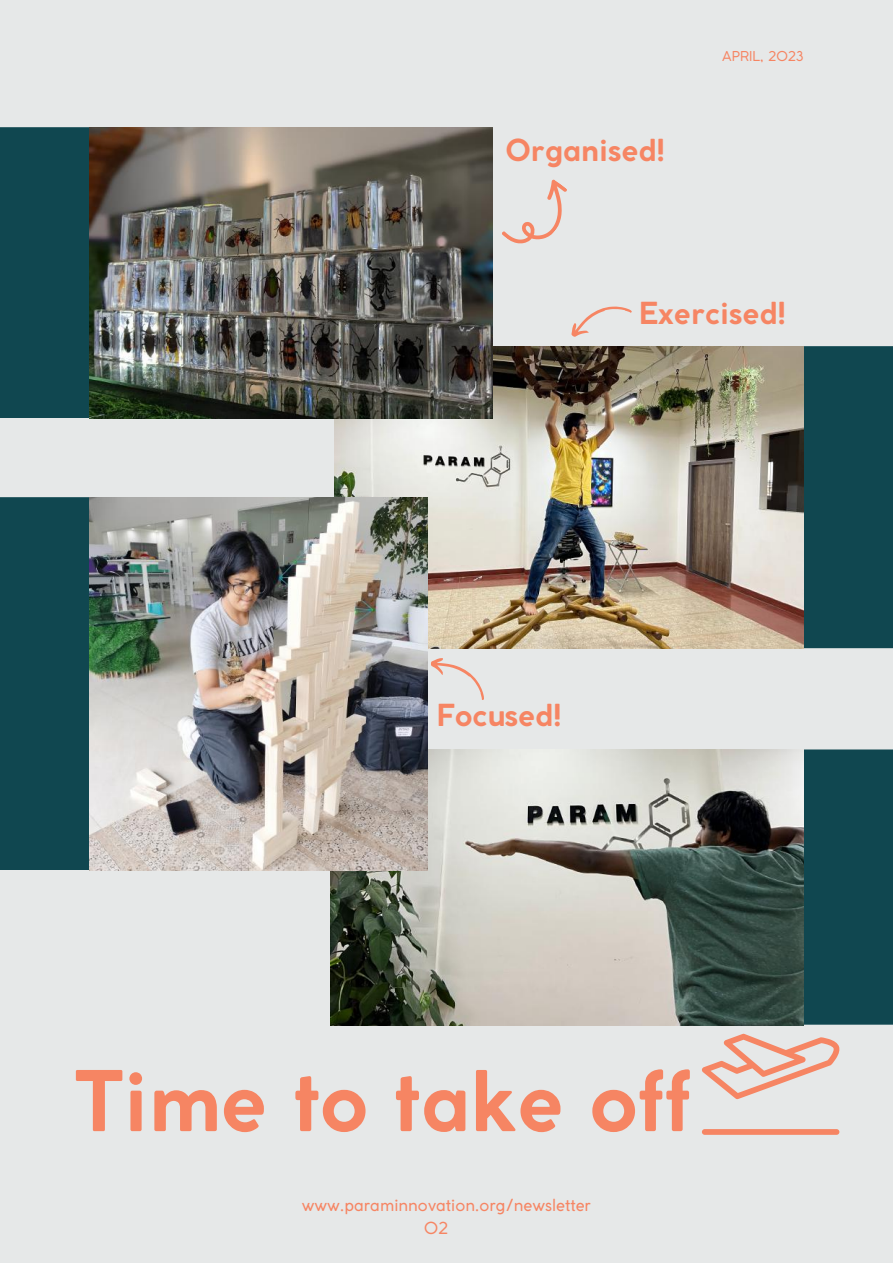
<style>
.page{position:relative;width:893px;height:1264px;background:#fff}
.page>*{position:absolute;margin:0;border:0;box-sizing:border-box;transform-origin:0 0}
.t1{font:700 82.5px "Coco Gothic";color:#f68563}
.t2{font:700 30px "Coco Gothic";color:#f68563}
.t3{font:16.5px "Coco Gothic";color:#f68563}
.t4{font:13.5px "Coco Gothic";color:#f68563}
</style>
<div class="page">
<div style="left:0;top:0;width:892px;height:1262px;background:#e6e8e8"></div>
<div style="left:0;top:127px;width:89px;height:291px;background:#104750"></div>
<div style="left:0;top:497px;width:89px;height:372px;background:#104750"></div>
<div style="left:533px;top:346px;width:359px;height:302px;background:#104750"></div>
<div style="left:580px;top:749px;width:312px;height:275px;background:#104750"></div>
<img style="left:334px;top:346px;width:469px;height:302px">
<img style="left:331px;top:749px;width:472px;height:276px">
<img style="left:89px;top:497px;width:339px;height:373px">
<div style="left:701px;top:1129px;width:138px;height:5px;background:#f68563;border-radius:3px"></div>
<svg style="left:702px;top:1033px;width:138px;height:66px"></svg>
<svg style="left:502px;top:179px;width:65px;height:65px"></svg>
<svg style="left:571px;top:306px;width:61px;height:31px"></svg>
<svg style="left:427px;top:652px;width:57px;height:49px"></svg>
<img style="left:89px;top:127px;width:403px;height:291px">
<h2 class="t2" style="left:505px;top:138px;width:161px">Organised!</h2>
<p class="t4" style="left:722px;top:51px;width:83px">APRIL, 2023</p>
<h2 class="t2" style="left:638px;top:302px;width:149px">Exercised!</h2>
<h2 class="t2" style="left:436px;top:703px;width:127px">Focused!</h2>
<h1 class="t1" style="left:74px;top:1069px;width:618px">Time to take off</h1>
<p class="t3" style="left:302px;top:1199px;width:290px">www.paraminnovation.org/newsletter</p>
<p class="t3" style="left:424px;top:1221px;width:26px">02</p>
</div>
